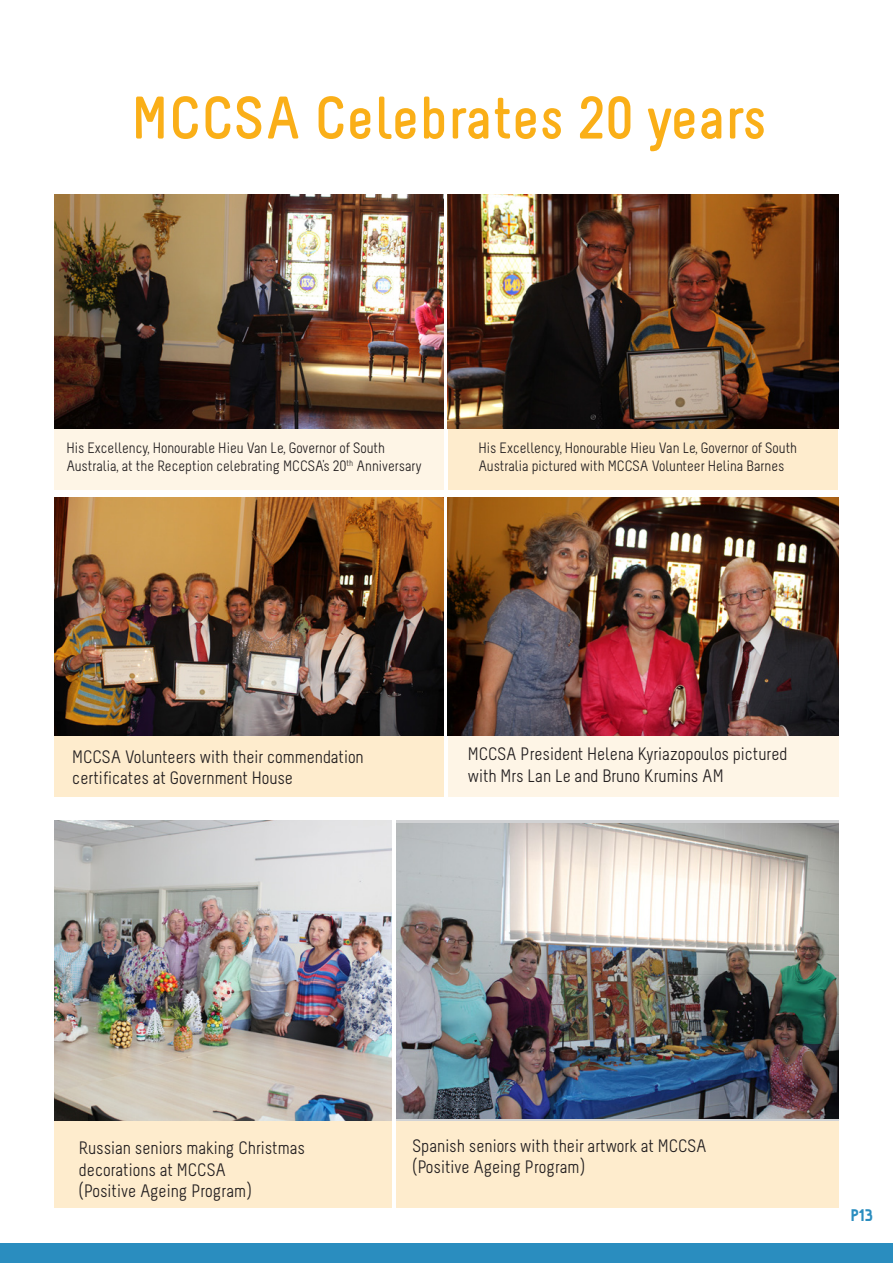
<style>
.page{position:relative;width:893px;height:1263px;background:#fff}
.page>*{position:absolute;margin:0;border:0;box-sizing:border-box;transform-origin:0 0}
.Heading{font:700 60px "Melbourne";color:#faaf18}
.t1{font:18px/21.6px "Melbourne";color:#231f20}
.t2{font:900 16.5px "Hallosans";color:#2a8dbf}
.t3{font:15px/18px "Melbourne";color:#231f20}
</style>
<div class="page">
<div style="left:0;top:1243px;width:893px;height:20px;background:#2a8dbf"></div>
<div style="left:54px;top:1043px;width:337px;height:165px;background:#feeccd"></div>
<div style="left:397px;top:1043px;width:442px;height:165px;background:#feeccd"></div>
<img style="left:54px;top:821px;width:337px;height:299px">
<img style="left:397px;top:823px;width:442px;height:295px">
<div style="left:54px;top:199px;width:389px;height:291px;background:#fef5e6"></div>
<div style="left:54px;top:506px;width:389px;height:291px;background:#feeccd"></div>
<div style="left:449px;top:199px;width:389px;height:291px;background:#feeccd"></div>
<div style="left:449px;top:506px;width:390px;height:291px;background:#fef5e6"></div>
<img style="left:54px;top:194px;width:389px;height:234px">
<img style="left:54px;top:497px;width:389px;height:238px">
<img style="left:448px;top:194px;width:391px;height:234px">
<img style="left:448px;top:497px;width:391px;height:238px">
<p class="Heading" style="left:131px;top:86px;width:638px">MCCSA Celebrates 20 years</p>
<p class="t3" style="left:66px;top:439px;width:357px">His Excellency, Honourable Hieu Van Le, Governor of South<br>Australia, at the Reception celebrating MCCSA's 20<sup>th</sup> Anniversary</p>
<p class="t3" style="left:478px;top:439px;width:320px">His Excellency, Honourable Hieu Van Le, Governor of South<br>Australia pictured with MCCSA Volunteer Helina Barnes</p>
<p class="t1" style="left:72px;top:746px;width:293px">MCCSA Volunteers with their commendation certificates at Government House</p>
<p class="t1" style="left:468px;top:743px;width:321px">MCCSA President Helena Kyriazopoulos pictured with Mrs Lan Le and Bruno Krumins AM</p>
<p class="t1" style="left:79px;top:1137px;width:228px">Russian seniors making Christmas decorations at MCCSA<br>(Positive Ageing Program)</p>
<p class="t1" style="left:412px;top:1135px;width:296px">Spanish seniors with their artwork at MCCSA (Positive Ageing Program)</p>
<p class="t2" style="left:851px;top:1206px;width:23px">P13</p>
</div>
